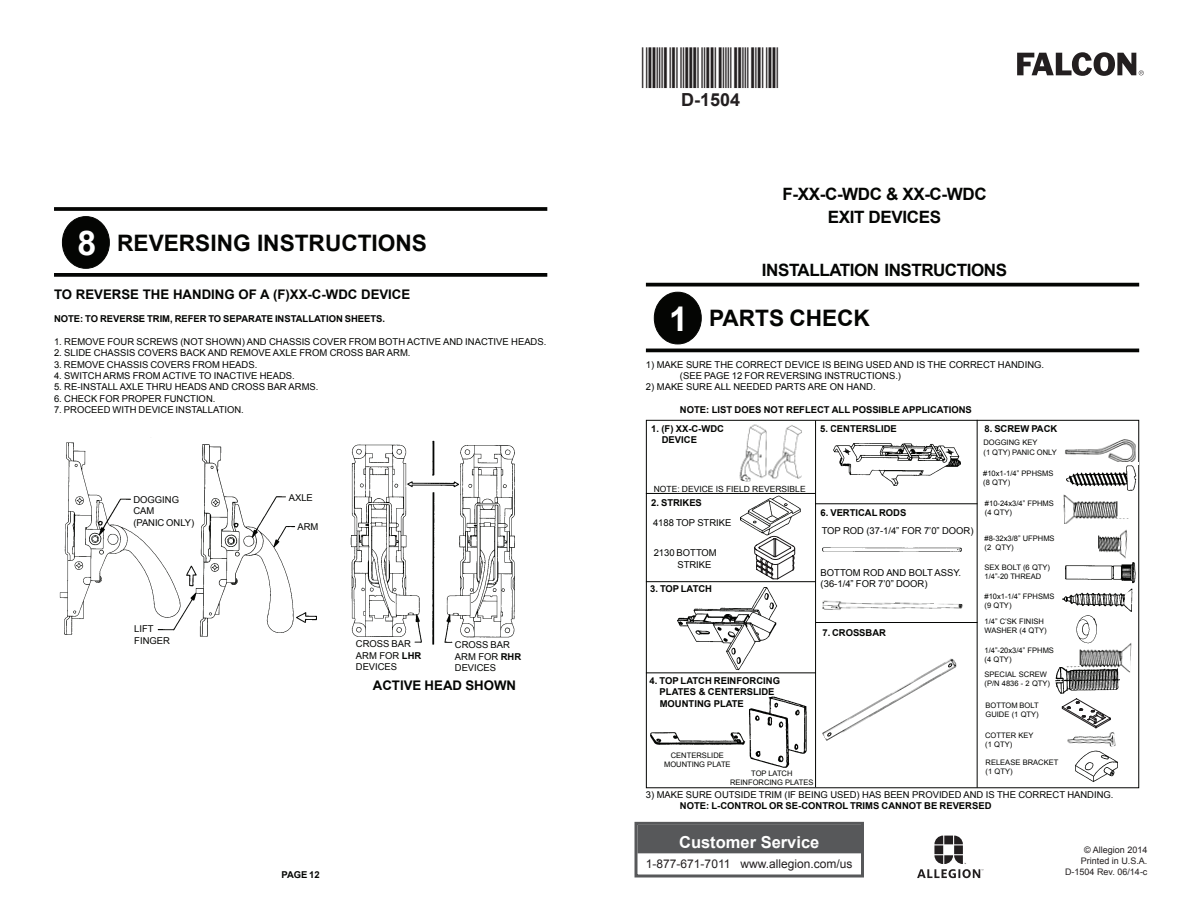
<style>
.page{position:relative;width:1188px;height:918px;background:#fff}
.page>*{position:absolute;margin:0;border:0;box-sizing:border-box;transform-origin:0 0}
.t1{font:700 22.65px "Arial";color:#040503}
.t2{font:700 18px "Arial";color:#231f20}
.t3{font:700 16.95px "Arial";letter-spacing:-.025em;color:#040503}
.t4{font:700 16.5px "Arial";color:#fff}
.t5{font:700 13.2px "Arial";color:#040503}
.t6{font:12px "Arial";color:#231f20}
.t7{font:9.45px/11.4px "Arial";color:#040503}
.t8{font:700 9.45px/11.4px "Arial";color:#040503}
.t9{font:9px/10.8px "Arial";color:#231f20;text-align:right}
.t10{font:8.55px "Arial";color:#040503}
.t11{font:7.5px/9px "Arial";color:#040503}
.s1{font-size:34.05px;color:#fff}
.s2{font-weight:700}
</style>
<div class="page">
<svg style="left:646px;top:283px;width:493px;height:4px;background:#232422"></svg>
<hr style="left:646px;top:349px;width:493px;height:3px;background:#040503">
<svg style="left:653px;top:291px;width:49px;height:54px"></svg>
<hr style="left:815px;top:503px;width:162px;height:1px;background:#040503">
<img style="left:740px;top:487px;width:83px;height:49px">
<img style="left:677px;top:582px;width:77px;height:92px">
<hr style="left:977px;top:420px;width:1px;height:368px;background:#040503">
<svg style="left:731px;top:592px;width:6px;height:6px"></svg>
<div style="left:723px;top:528px;width:11px;height:62px;background:#fff"></div>
<img style="left:831px;top:419px;width:130px;height:67px">
<img style="left:827px;top:716px;width:44px;height:25px">
<img style="left:1065px;top:439px;width:71px;height:17px">
<img style="left:1063px;top:494px;width:66px;height:30px">
<img style="left:1089px;top:521px;width:40px;height:38px">
<div style="left:1078px;top:520px;width:10px;height:41px;background:#fff"></div>
<img style="left:1067px;top:728px;width:49px;height:19px">
<img style="left:1075px;top:750px;width:42px;height:32px">
<img style="left:735px;top:419px;width:67px;height:63px">
<svg style="left:827px;top:732px;width:5px;height:5px"></svg>
<hr style="left:646px;top:672px;width:170px;height:1px;background:#040503">
<img style="left:746px;top:669px;width:81px;height:101px">
<img style="left:650px;top:723px;width:108px;height:47px">
<div style="left:798px;top:764px;width:16px;height:23px;background:#fff"></div>
<svg style="left:745px;top:730px;width:3px;height:6px"></svg>
<hr style="left:646px;top:493px;width:169px;height:1px;background:#040503">
<hr style="left:646px;top:581px;width:170px;height:1px;background:#040503">
<hr style="left:815px;top:420px;width:1px;height:367px;background:#040503">
<img style="left:1104px;top:559px;width:36px;height:21px">
<img style="left:1104px;top:654px;width:27px;height:19px">
<img style="left:1104px;top:667px;width:15px;height:24px">
<img style="left:1067px;top:456px;width:73px;height:59px">
<hr style="left:1082px;top:462px;width:56px;height:2px;background:#fff">
<svg style="left:1073px;top:486px;width:4px;height:6px"></svg>
<img style="left:1104px;top:580px;width:36px;height:74px">
<div style="left:1117px;top:497px;width:14px;height:20px;background:#fff"></div>
<svg style="left:1117px;top:501px;width:1px;height:15px"></svg>
<div style="left:1087px;top:531px;width:11px;height:22px;background:#fff"></div>
<svg style="left:1074px;top:714px;width:37px;height:14px"></svg>
<svg style="left:754px;top:536px;width:350px;height:180px"></svg>
<svg style="left:54px;top:207px;width:493px;height:4px;background:#131412"></svg>
<svg style="left:54px;top:273px;width:493px;height:4px;background:#131412"></svg>
<svg style="left:62px;top:216px;width:48px;height:53px"></svg>
<img style="left:59px;top:442px;width:257px;height:195px">
<img style="left:350px;top:440px;width:164px;height:205px">
<svg style="left:1017px;top:52px;width:127px;height:24px"></svg>
<div style="left:638px;top:825px;width:223px;height:28px;background:#57585a"></div>
<div style="left:634px;top:822px;width:230px;height:56px;border:3px solid #57585a"></div>
<svg style="left:917px;top:836px;width:66px;height:42px"></svg>
<h1 class="t1" style="left:77px;top:228px;width:351px"><span class="s1">8</span> REVERSING INSTRUCTIONS</h1>
<h3 class="t5" style="left:54px;top:286px;width:358px">TO REVERSE THE HANDING OF A (F)XX-C-WDC DEVICE</h3>
<p class="t8" style="left:54px;top:314px;width:333px">NOTE: TO REVERSE TRIM, REFER TO SEPARATE INSTALLATION SHEETS.</p>
<p class="t7" style="left:54px;top:336px;width:494px">1. REMOVE FOUR SCREWS (NOT SHOWN) AND CHASSIS COVER FROM BOTH ACTIVE AND INACTIVE HEADS.</p>
<p class="t7" style="left:54px;top:348px;width:358px">2. SLIDE CHASSIS COVERS BACK AND REMOVE AXLE FROM CROSS BAR ARM.</p>
<p class="t7" style="left:54px;top:359px;width:205px">3. REMOVE CHASSIS COVERS FROM HEADS.</p>
<p class="t7" style="left:54px;top:370px;width:242px">4. SWITCH ARMS FROM ACTIVE TO INACTIVE HEADS.</p>
<p class="t7" style="left:54px;top:382px;width:266px">5. RE-INSTALL AXLE THRU HEADS AND CROSS BAR ARMS.</p>
<p class="t7" style="left:54px;top:393px;width:163px">6. CHECK FOR PROPER FUNCTION.</p>
<p class="t7" style="left:54px;top:404px;width:191px">7. PROCEED WITH DEVICE INSTALLATION.</p>
<p class="t7" style="left:133px;top:494px;width:62px">DOGGING<br>CAM<br>(PANIC ONLY)</p>
<p class="t7" style="left:289px;top:492px;width:25px">AXLE</p>
<p class="t7" style="left:297px;top:522px;width:22px">ARM</p>
<p class="t7" style="left:134px;top:624px;width:37px">LIFT<br>FINGER</p>
<p class="t7" style="left:356px;top:638px;width:67px">CROSS BAR<br>ARM FOR <span class="s2">LHR<br></span>DEVICES</p>
<h3 class="t5" style="left:373px;top:676px;width:145px">ACTIVE HEAD SHOWN</h3>
<p class="t7" style="left:455px;top:640px;width:68px">CROSS BAR<br>ARM FOR <span class="s2">RHR<br></span>DEVICES</p>
<p class="t8" style="left:282px;top:869px;width:40px">PAGE 12</p>
<h2 class="t2" style="left:681px;top:87px;width:61px">D-1504</h2>
<h3 class="t3" style="left:783px;top:183px;width:206px">F-XX-C-WDC &amp; XX-C-WDC</h3>
<h3 class="t3" style="left:828px;top:205px;width:115px">EXIT DEVICES</h3>
<h3 class="t3" style="left:762px;top:258px;width:247px">INSTALLATION INSTRUCTIONS</h3>
<h1 class="t1" style="left:669px;top:303px;width:202px"><span class="s1">1</span> PARTS CHECK</h1>
<p class="t7" style="left:680px;top:359px;width:366px;text-indent:-34px">1) MAKE SURE THE CORRECT DEVICE IS BEING USED AND IS THE CORRECT HANDING. (SEE PAGE 12 FOR REVERSING INSTRUCTIONS.)</p>
<p class="t7" style="left:646px;top:382px;width:231px">2) MAKE SURE ALL NEEDED PARTS ARE ON HAND.</p>
<p class="t8" style="left:680px;top:404px;width:293px">NOTE: LIST DOES NOT REFLECT ALL POSSIBLE APPLICATIONS</p>
<p class="t8" style="left:662px;top:423px;width:64px;text-indent:-11px">1. (F) XX-C-WDC<br>DEVICE</p>
<p class="t8" style="left:820px;top:423px;width:78px">5. CENTERSLIDE</p>
<p class="t8" style="left:985px;top:424px;width:74px">8. SCREW PACK</p>
<p class="t11" style="left:984px;top:438px;width:75px">DOGGING KEY<br>(1 QTY) PANIC ONLY</p>
<p class="t10" style="left:654px;top:483px;width:153px">NOTE: DEVICE IS FIELD REVERSIBLE</p>
<p class="t8" style="left:651px;top:498px;width:52px">2. STRIKES</p>
<p class="t7" style="left:653px;top:517px;width:80px">4188 TOP STRIKE</p>
<p class="t7" style="left:677px;top:547px;width:41px;text-indent:-24px">2130 BOTTOM<br>STRIKE</p>
<p class="t8" style="left:650px;top:583px;width:63px">3. TOP LATCH</p>
<p class="t8" style="left:660px;top:675px;width:122px;text-indent:-10px">4. TOP LATCH REINFORCING<br>PLATES &amp; CENTERSLIDE<br>MOUNTING PLATE</p>
<p class="t11" style="left:664px;top:751px;width:68px;text-align:center">CENTERSLIDE<br>MOUNTING PLATE</p>
<p class="t8" style="left:821px;top:507px;width:87px">6. VERTICAL RODS</p>
<p class="t7" style="left:822px;top:525px;width:153px">TOP ROD (37-1/4” FOR 7’0” DOOR)</p>
<p class="t7" style="left:821px;top:567px;width:142px">BOTTOM ROD AND BOLT ASSY. (36-1/4” FOR 7’0” DOOR)</p>
<p class="t8" style="left:822px;top:628px;width:65px">7. CROSSBAR</p>
<p class="t11" style="left:730px;top:769px;width:85px;text-align:center">TOP LATCH<br>REINFORCING PLATES</p>
<p class="t11" style="left:983px;top:469px;width:72px">#10x1-1/4” PPHSMS (8 QTY)</p>
<p class="t11" style="left:985px;top:499px;width:71px">#10-24x3/4” FPHMS (4 QTY)</p>
<p class="t11" style="left:985px;top:533px;width:72px">#8-32x3/8” UFPHMS (2 QTY)</p>
<p class="t11" style="left:985px;top:563px;width:67px">SEX BOLT (6 QTY)<br>1/4”-20 THREAD</p>
<p class="t11" style="left:985px;top:592px;width:71px">#10x1-1/4” FPHSMS (9 QTY)</p>
<p class="t11" style="left:985px;top:617px;width:64px">1/4” C’SK FINISH<br>WASHER (4 QTY)</p>
<p class="t11" style="left:985px;top:646px;width:71px">1/4”-20x3/4” FPHMS (4 QTY)</p>
<p class="t11" style="left:985px;top:670px;width:67px">SPECIAL SCREW (P/N 4836 - 2 QTY)</p>
<p class="t11" style="left:986px;top:701px;width:55px">BOTTOM BOLT<br>GUIDE (1 QTY)</p>
<p class="t11" style="left:985px;top:731px;width:50px">COTTER KEY (1 QTY)</p>
<p class="t11" style="left:986px;top:758px;width:74px">RELEASE BRACKET (1 QTY)</p>
<p class="t7" style="left:646px;top:789px;width:469px">3) MAKE SURE OUTSIDE TRIM (IF BEING USED) HAS BEEN PROVIDED AND IS THE CORRECT HANDING.</p>
<p class="t8" style="left:680px;top:801px;width:313px">NOTE: L-CONTROL OR SE-CONTROL TRIMS CANNOT BE REVERSED</p>
<h3 class="t4" style="left:679px;top:831px;width:142px">Customer Service</h3>
<p class="t6" style="left:646px;top:856px;width:208px">1-877-671-7011 www.allegion.com/us</p>
<p class="t9" style="left:1065px;top:845px;width:84px">© Allegion 2014<br>Printed in U.S.A.<br>D-1504 Rev. 06/14-c</p>
</div>
